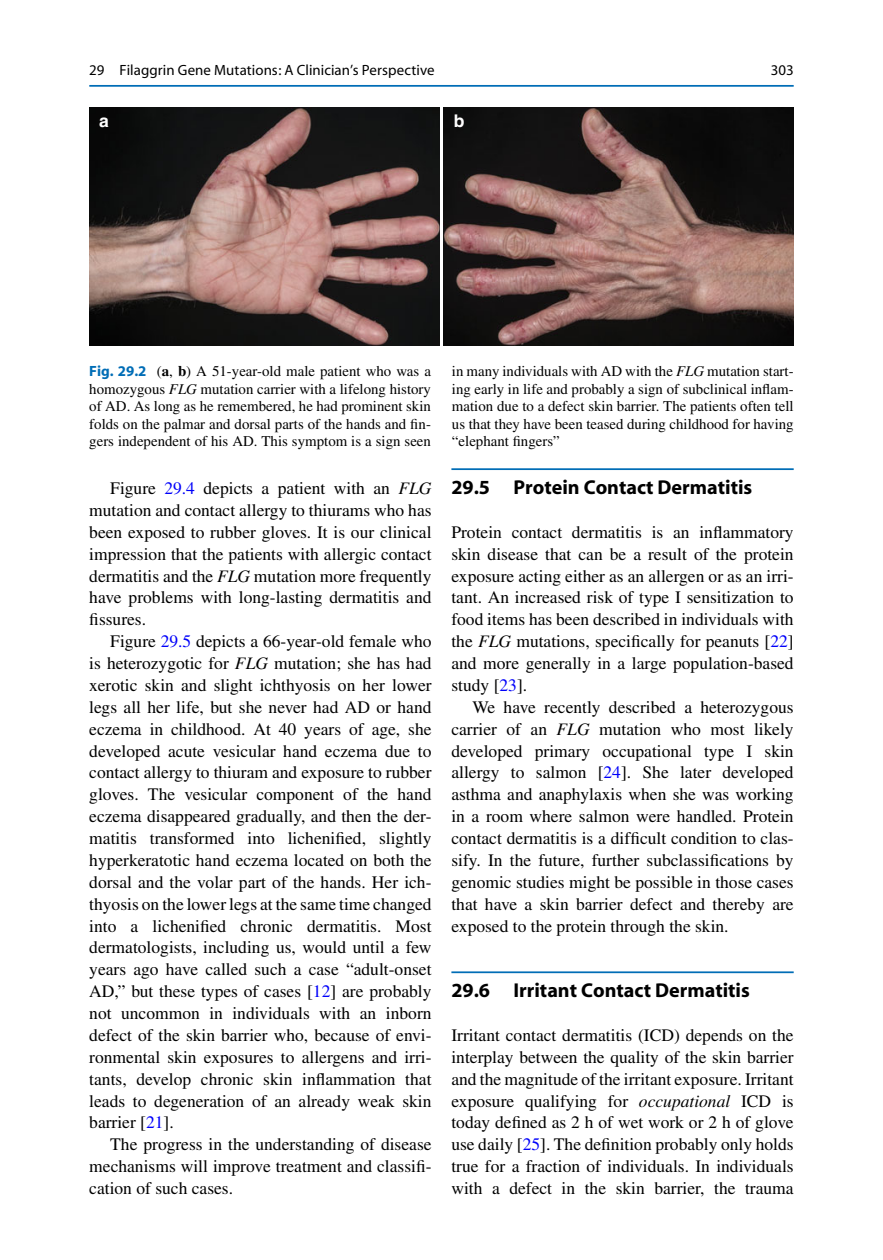
<style>
.page{position:relative;width:883px;height:1260px;background:#fff}
.page>*{position:absolute;margin:0;border:0;box-sizing:border-box;transform-origin:0 0}
.t1{font:700 20.12px "Myriad";color:#000}
.t2{font:17.5px/21.9px "Times";color:#000;text-align:justify}
.t3{font:700 17.5px "Helvetica";color:#fff}
.t4{font:14.88px/17.5px "Times";color:#000;text-align:justify}
.t5{font:14.88px "Myriad";letter-spacing:.005em;color:#000}
.s1{font-family:"Myriad";font-weight:700;color:#006db6}
.s2{font-weight:700}
.s3{font-style:italic}
.s4{color:#0000fa}
</style>
<div class="page">
<hr style="left:451px;top:468px;width:343px;height:2px;background:#006db6">
<hr style="left:451px;top:971px;width:343px;height:2px;background:#006db6">
<img style="left:89px;top:107px;width:350px;height:238px">
<img style="left:444px;top:107px;width:350px;height:238px">
<hr style="left:89px;top:85px;width:705px;height:2px;background:#006db6">
<p class="t5" style="left:89px;top:64px;width:347px">29 Filaggrin Gene Mutations: A Clinician’s Perspective</p>
<p class="t3" style="left:99px;top:115px;width:11px">a</p>
<p class="t3" style="left:454px;top:115px;width:12px">b</p>
<p class="t5" style="left:771px;top:64px;width:24px">303</p>
<p class="t4" style="left:89px;top:364px;width:343px"><span class="s1">Fig. 29.2</span> ( <span class="s2">a</span> , <span class="s2">b</span> ) A 51-year-old male patient who was a homozygous <span class="s3">FLG</span> mutation carrier with a lifelong history of AD. As long as he remembered, he had prominent skin folds on the palmar and dorsal parts of the hands and fin&shy;gers independent of his AD. This symptom is a sign seen</p>
<p class="t4" style="left:452px;top:364px;width:343px">in many individuals with AD with the <span class="s3">FLG</span> mutation start&shy;ing early in life and probably a sign of subclinical inflam&shy;mation due to a defect skin barrier. The patients often tell us that they have been teased during childhood for having “elephant fingers”</p>
<p class="t2" style="left:89px;top:479px;width:344px;text-indent:21px">Figure <span class="s4">29.4</span> depicts a patient with an <span class="s3">FLG </span>mutation and contact allergy to thiurams who has been exposed to rubber gloves. It is our clinical impression that the patients with allergic contact dermatitis and the <span class="s3">FLG</span> mutation more frequently have problems with long-lasting dermatitis and fissures.</p>
<p class="t2" style="left:89px;top:632px;width:344px;text-indent:21px">Figure <span class="s4">29.5</span> depicts a 66-year-old female who is heterozygotic for <span class="s3">FLG</span> mutation; she has had xerotic skin and slight ichthyosis on her lower legs all her life, but she never had AD or hand eczema in childhood. At 40 years of age, she developed acute vesicular hand eczema due to contact allergy to thiuram and exposure to rubber gloves. The vesicular component of the hand eczema disappeared gradually, and then the der&shy;matitis transformed into lichenified, slightly hyperkeratotic hand eczema located on both the dorsal and the volar part of the hands. Her ich&shy;thyosis on the lower legs at the same time changed into a lichenified chronic dermatitis. Most dermatologists, including us, would until a few years ago have called such a case “adult-onset AD,” but these types of cases [ <span class="s4">12</span> ] are probably not uncommon in individuals with an inborn defect of the skin barrier who, because of envi&shy;ronmental skin exposures to allergens and irri&shy;tants, develop chronic skin inflammation that leads to degeneration of an already weak skin barrier [ <span class="s4">21</span> ].</p>
<p class="t2" style="left:89px;top:1135px;width:344px;text-indent:21px">The progress in the understanding of disease mechanisms will improve treatment and classifi&shy;cation of such cases.</p>
<p class="t1" style="left:451px;top:480px;width:302px">29.5 Protein Contact Dermatitis</p>
<p class="t2" style="left:451px;top:523px;width:344px">Protein contact dermatitis is an inflammatory skin disease that can be a result of the protein exposure acting either as an allergen or as an irri&shy;tant. An increased risk of type I sensitization to food items has been described in individuals with the <span class="s3">FLG</span> mutations, specifically for peanuts [ <span class="s4">22</span> ] and more generally in a large population-based study [ <span class="s4">23</span> ].</p>
<p class="t2" style="left:451px;top:698px;width:344px;text-indent:21px">We have recently described a heterozygous carrier of an <span class="s3">FLG</span> mutation who most likely developed primary occupational type I skin allergy to salmon [ <span class="s4">24</span> ]. She later developed asthma and anaphylaxis when she was working in a room where salmon were handled. Protein contact dermatitis is a difficult condition to clas&shy;sify. In the future, further subclassifications by genomic studies might be possible in those cases that have a skin barrier defect and thereby are exposed to the protein through the skin.</p>
<p class="t1" style="left:451px;top:983px;width:300px">29.6 Irritant Contact Dermatitis</p>
<p class="t2" style="left:451px;top:1026px;width:344px">Irritant contact dermatitis (ICD) depends on the interplay between the quality of the skin barrier and the magnitude of the irritant exposure. Irritant exposure qualifying for <span class="s3">occupational</span> ICD is today defined as 2 h of wet work or 2 h of glove use daily [ <span class="s4">25</span> ]. The definition probably only holds true for a fraction of individuals. In individuals with a defect in the skin barrier, the trauma</p>
</div>
